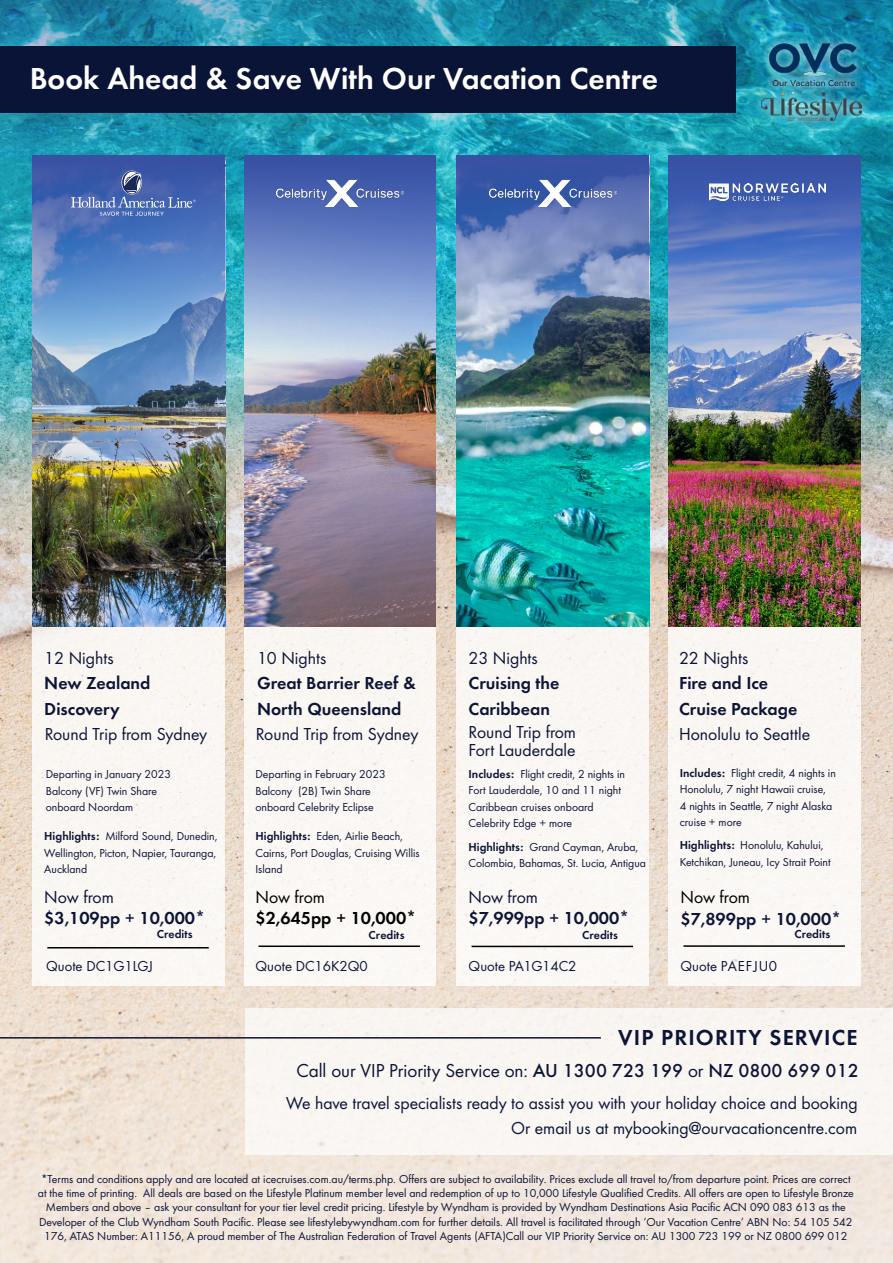
<style>
.page{position:relative;width:893px;height:1263px;background:#fff}
.page>*{position:absolute;margin:0;border:0;box-sizing:border-box;transform-origin:0 0}
.t1{font:31.5px "Futura Dem";color:#fff}
.t2{font:22.5px "Futura Dem";letter-spacing:.05em;color:#0c1537}
.t3{font:19.5px "Futura Boo";color:#0c1537}
.t4{font:18px/18px "Futura Boo";color:#0c1537}
.t5{font:18px/25.5px "Futura Dem";color:#0c1537}
.t6{font:18px "Futura Dem";color:#000}
.t7{font:18px "Futura Boo";color:#000}
.t8{font:15px "Futura Boo";color:#0c1537}
.t9{font:15px "Futura Boo";letter-spacing:.03em;color:#0c1537}
.t10{font:12px/16.5px "Futura Boo";color:#0c1537}
.t11{font:12px "Futura Dem";letter-spacing:.01em;color:#0c1537}
.s1{font-family:"Futura Dem"}
.s2{font-family:"Futura";font-weight:500}
</style>
<div class="page">
<img style="left:0;top:0;width:892px;height:673px">
<img style="left:225px;top:217px;width:443px;height:359px">
<div style="left:0;top:46px;width:735px;height:67px;background:#091437"></div>
<div style="left:32px;top:622px;width:193px;height:364px;background:#faf6f2"></div>
<svg style="left:0;top:731px;width:892px;height:532px"></svg>
<div style="left:244px;top:627px;width:191px;height:359px;background:#fbf7f4"></div>
<div style="left:456px;top:622px;width:193px;height:364px;background:#faf7f4"></div>
<div style="left:668px;top:622px;width:193px;height:364px;background:#faf7f4"></div>
<hr style="left:47px;top:947px;width:162px;height:1px;background:#000">
<hr style="left:258px;top:945px;width:162px;height:2px;background:#000">
<hr style="left:472px;top:946px;width:161px;height:1px;background:#000">
<hr style="left:683px;top:945px;width:162px;height:2px;background:#000">
<img style="left:456px;top:502px;width:193px;height:124px">
<img style="left:244px;top:520px;width:191px;height:106px">
<img style="left:32px;top:520px;width:193px;height:106px">
<img style="left:668px;top:520px;width:193px;height:106px">
<img style="left:32px;top:155px;width:193px;height:365px">
<img style="left:668px;top:155px;width:193px;height:365px">
<hr style="left:0;top:1037px;width:601px;height:1px;background:#0c1537">
<img style="left:456px;top:155px;width:193px;height:347px">
<img style="left:244px;top:155px;width:192px;height:365px">
<img style="left:489px;top:180px;width:127px;height:27px">
<img style="left:276px;top:180px;width:127px;height:27px">
<img style="left:710px;top:184px;width:116px;height:17px">
<svg style="left:71px;top:171px;width:125px;height:45px;background:#526db1"></svg>
<div style="left:753px;top:83px;width:118px;height:47px;background:#fff;opacity:.72"></div>
<img style="left:762px;top:94px;width:100px;height:26px">
<div style="left:761px;top:35px;width:103px;height:59px;background:#fff;opacity:.45"></div>
<img style="left:769px;top:43px;width:88px;height:42px">
<h1 class="t1" style="left:30px;top:57px;width:630px">Book Ahead &amp; Save With Our Vacation Centre</h1>
<h3 class="t4" style="left:44px;top:648px;width:71px">12 Nights</h3>
<h3 class="t5" style="left:44px;top:669px;width:108px">New Zealand<br>Discovery</h3>
<h3 class="t4" style="left:257px;top:648px;width:71px">10 Nights</h3>
<h3 class="t5" style="left:257px;top:669px;width:160px">Great Barrier Reef &amp;<br>North Queensland</h3>
<h3 class="t4" style="left:469px;top:648px;width:71px">23 Nights</h3>
<h3 class="t5" style="left:469px;top:669px;width:92px">Cruising the<br>Caribbean</h3>
<h3 class="t4" style="left:679px;top:648px;width:71px">22 Nights</h3>
<h3 class="t5" style="left:679px;top:669px;width:120px">Fire and Ice<br>Cruise Package</h3>
<h3 class="t4" style="left:45px;top:724px;width:164px">Round Trip from Sydney</h3>
<h3 class="t4" style="left:256px;top:724px;width:164px">Round Trip from Sydney</h3>
<h3 class="t4" style="left:469px;top:722px;width:109px">Round Trip from<br>Fort Lauderdale</h3>
<h3 class="t4" style="left:679px;top:724px;width:132px">Honolulu to Seattle</h3>
<p class="t10" style="left:46px;top:765px;width:127px">Departing in January 2023<br>Balcony (VF) Twin Share onboard Noordam</p>
<p class="t10" style="left:44px;top:827px;width:175px;text-align:justify"><span class="s1">Highlights:</span> Milford Sound, Dunedin, Wellington, Picton, Napier, Tauranga, Auckland</p>
<p class="t10" style="left:255px;top:765px;width:132px">Departing in February 2023<br>Balcony (2B) Twin Share onboard Celebrity Eclipse</p>
<p class="t10" style="left:255px;top:827px;width:166px"><span class="s1">Highlights:</span> Eden, Airlie Beach,<br>Cairns, Port Douglas, Cruising Willis<br>Island</p>
<p class="t10" style="left:469px;top:765px;width:158px"><span class="s1">Includes:</span> Flight credit, 2 nights in<br>Fort Lauderdale, 10 and 11 night<br>Caribbean cruises onboard<br>Celebrity Edge + more</p>
<p class="t10" style="left:469px;top:838px;width:179px"><span class="s1">Highlights:</span> Grand Cayman, Aruba,<br>Colombia, Bahamas, St. Lucia, Antigua</p>
<p class="t10" style="left:680px;top:764px;width:158px"><span class="s1">Includes:</span> Flight credit, 4 nights in<br>Honolulu, 7 night Hawaii cruise,<br>4 nights in Seattle, 7 night Alaska cruise + more</p>
<p class="t10" style="left:680px;top:836px;width:152px"><span class="s1">Highlights:</span> Honolulu, Kahului,<br>Ketchikan, Juneau, Icy Strait Point</p>
<h3 class="t7" style="left:255px;top:884px;width:71px">Now from</h3>
<h3 class="t6" style="left:255px;top:906px;width:162px">$2,645pp + 10,000*</h3>
<p class="t8" style="left:255px;top:956px;width:114px">Quote DC16K2Q0</p>
<h3 class="t4" style="left:469px;top:887px;width:71px">Now from</h3>
<h3 class="t5" style="left:469px;top:904px;width:162px">$7,999pp + 10,000*</h3>
<p class="t8" style="left:469px;top:956px;width:109px">Quote PA1G14C2</p>
<h3 class="t4" style="left:44px;top:887px;width:71px">Now from</h3>
<h3 class="t5" style="left:44px;top:904px;width:162px">$3,109pp + 10,000*</h3>
<h3 class="t7" style="left:680px;top:885px;width:71px">Now from</h3>
<h3 class="t5" style="left:680px;top:905px;width:162px">$7,899pp + 10,000*</h3>
<p class="t9" style="left:680px;top:955px;width:98px">Quote PAEFJU0</p>
<p class="t11" style="left:157px;top:925px;width:37px">Credits</p>
<p class="t11" style="left:369px;top:926px;width:37px">Credits</p>
<p class="t11" style="left:582px;top:926px;width:37px">Credits</p>
<p class="t11" style="left:794px;top:925px;width:37px">Credits</p>
<p class="t8" style="left:46px;top:955px;width:108px">Quote DC1G1LGJ</p>
<h2 class="t2" style="left:618px;top:1022px;width:241px">VIP PRIORITY SERVICE</h2>
<h3 class="t3" style="left:296px;top:1057px;width:564px">Call our VIP Priority Service on: <span class="s2">AU 1300 723 199</span> or <span class="s2">NZ 0800 699 012</span></h3>
<h3 class="t4" style="left:511px;top:1118px;width:347px">Or email us at mybooking@ourvacationcentre.com</h3>
<h3 class="t4" style="left:286px;top:1093px;width:573px">We have travel specialists ready to assist you with your holiday choice and booking</h3>
<p class="t10" style="left:38px;top:1171px;width:818px;line-height:14.4px;text-align:center">*Terms and conditions apply and are located at icecruises.com.au/terms.php. Offers are subject to availability. Prices exclude all travel to/from departure point. Prices are correct at the time of printing. All deals are based on the Lifestyle Platinum member level and redemption of up to 10,000 Lifestyle Qualified Credits. All offers are open to Lifestyle Bronze Members and above – ask your consultant for your tier level credit pricing. Lifestyle by Wyndham is provided by Wyndham Destinations Asia Pacific ACN 090 083 613 as the Developer of the Club Wyndham South Pacific. Please see lifestylebywyndham.com for further details. All travel is facilitated through ‘Our Vacation Centre’ ABN No: 54 105 542<br>176, ATAS Number: A11156, A proud member of The Australian Federation of Travel Agents (AFTA)Call our VIP Priority Service on: AU 1300 723 199 or NZ 0800 699 012</p>
</div>
